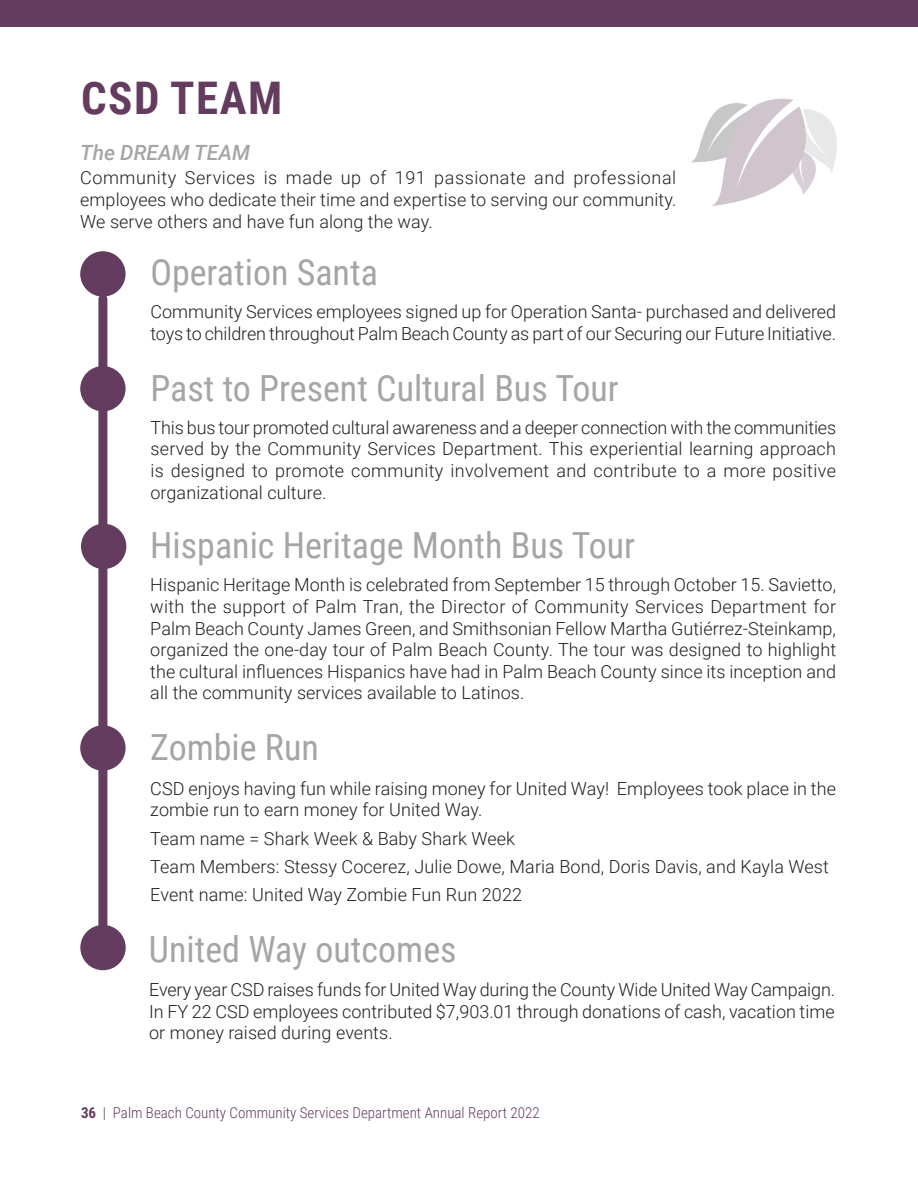
<style>
.page{position:relative;width:918px;height:1188px;background:#fff}
.page>*{position:absolute;margin:0;border:0;box-sizing:border-box;transform-origin:0 0}
.t1{font:700 45px "Roboto Condensed";letter-spacing:.035em;color:#643c60}
.t2{font:36px "Roboto Condensed";color:#a6a5a5}
.t3{font:italic 500 21px "Roboto";color:#a6a5a5}
.t4{font:300 18px/21.6px "Roboto";letter-spacing:.005em;color:#231f20;text-align:justify}
.t5{font:300 15px "Roboto Condensed";color:#643c60}
.s1{font-weight:700}
</style>
<div class="page">
<div style="left:0;top:0;width:918px;height:26px;background:#643c60"></div>
<div style="left:80px;top:251px;width:46px;height:46px;background:#643c60;border-radius:50%"></div>
<div style="left:80px;top:366px;width:46px;height:45px;background:#643c60;border-radius:50%"></div>
<div style="left:81px;top:524px;width:45px;height:45px;background:#643c60;border-radius:50%"></div>
<div style="left:80px;top:725px;width:46px;height:46px;background:#643c60;border-radius:50%"></div>
<div style="left:80px;top:925px;width:46px;height:45px;background:#643c60;border-radius:50%"></div>
<div style="left:98px;top:299px;width:9px;height:638px;background:#643c60"></div>
<svg style="left:691px;top:98px;width:146px;height:108px"></svg>
<p class="t1" style="left:81px;top:66px;width:203px">CSD TEAM</p>
<p class="t3" style="left:80px;top:138px;width:171px">The DREAM TEAM</p>
<p class="t4" style="left:80px;top:167px;width:598px">Community Services is made up of 191 passionate and professional employees who dedicate their time and expertise to serving our community.<br>We serve others and have fun along the way.</p>
<p class="t2" style="left:150px;top:247px;width:229px">Operation Santa</p>
<p class="t4" style="left:150px;top:300px;width:687px">Community Services employees signed up for Operation Santa- purchased and delivered toys to children throughout Palm Beach County as part of our Securing our Future Initiative.</p>
<p class="t2" style="left:150px;top:363px;width:470px">Past to Present Cultural Bus Tour</p>
<p class="t4" style="left:150px;top:416px;width:687px">This bus tour promoted cultural awareness and a deeper connection with the communities served by the Community Services Department. This experiential learning approach is designed to promote community involvement and contribute to a more positive organizational culture.</p>
<p class="t2" style="left:150px;top:520px;width:486px">Hispanic Heritage Month Bus Tour</p>
<p class="t4" style="left:150px;top:574px;width:687px">Hispanic Heritage Month is celebrated from September 15 through October 15. Savietto, with the support of Palm Tran, the Director of Community Services Department for Palm Beach County James Green, and Smithsonian Fellow Martha Gutiérrez-Steinkamp, organized the one-day tour of Palm Beach County. The tour was designed to highlight the cultural influences Hispanics have had in Palm Beach County since its inception and all the community services available to Latinos.</p>
<p class="t2" style="left:150px;top:722px;width:170px">Zombie Run</p>
<p class="t4" style="left:150px;top:777px;width:687px">CSD enjoys having fun while raising money for United Way! Employees took place in the zombie run to earn money for United Way.</p>
<p class="t4" style="left:150px;top:827px;width:366px">Team name = Shark Week &amp; Baby Shark Week</p>
<p class="t4" style="left:150px;top:855px;width:680px">Team Members: Stessy Cocerez, Julie Dowe, Maria Bond, Doris Davis, and Kayla West</p>
<p class="t4" style="left:150px;top:883px;width:373px">Event name: United Way Zombie Fun Run 2022</p>
<p class="t2" style="left:149px;top:924px;width:309px">United Way outcomes</p>
<p class="t4" style="left:149px;top:978px;width:687px">Every year CSD raises funds for United Way during the County Wide United Way Campaign.<br>In FY 22 CSD employees contributed $7,903.01 through donations of cash, vacation time or money raised during events.</p>
<p class="t5" style="left:81px;top:1102px;width:460px"><span class="s1">36</span> | Palm Beach County Community Services Department Annual Report 2022</p>
</div>
